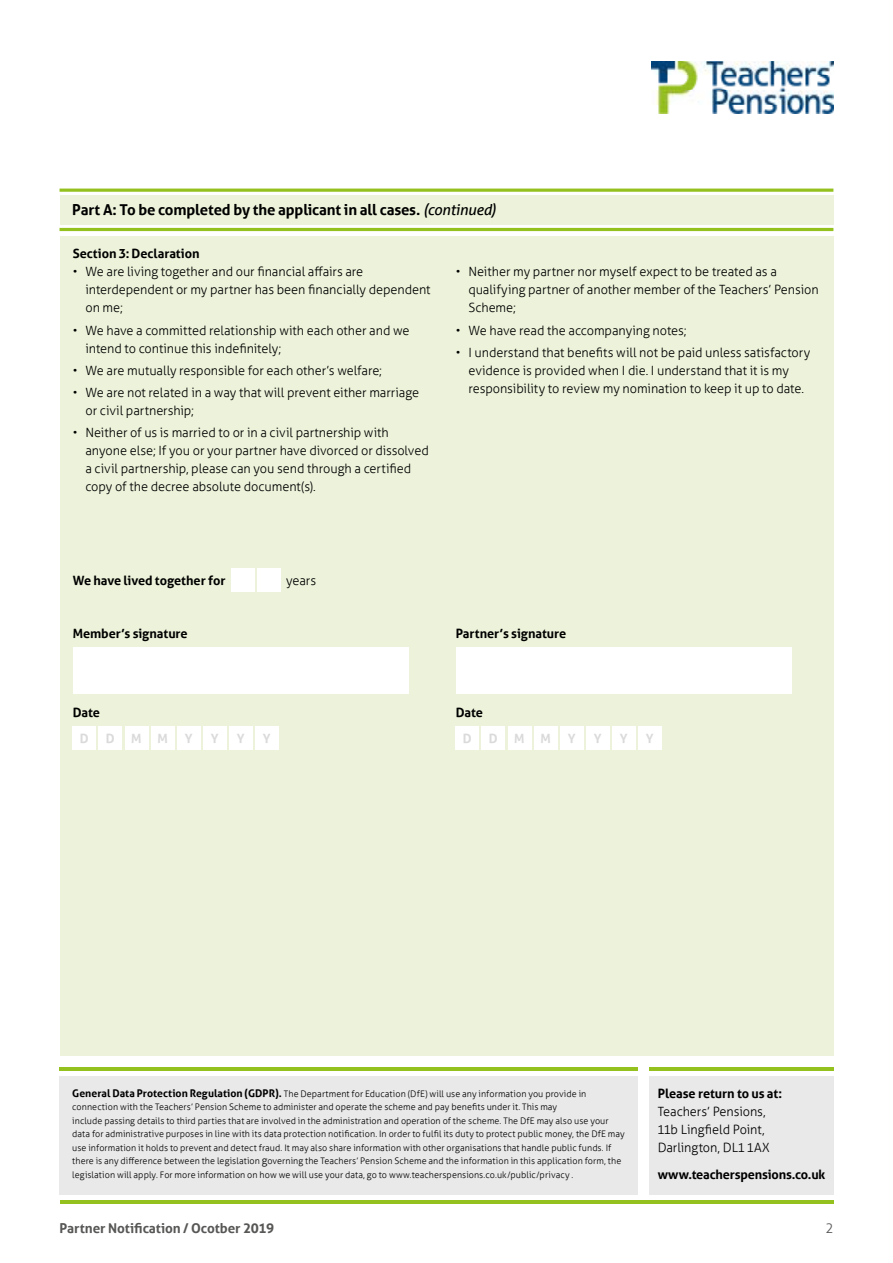
<style>
.page{position:relative;width:893px;height:1263px;background:#fff}
.page>*{position:absolute;margin:0;border:0;box-sizing:border-box;transform-origin:0 0}
.t1{font:700 15px "Aller";letter-spacing:-.01em;color:#000}
.t2{font:700 13.5px "Aller";letter-spacing:-.01em;color:#575756}
.t3{font:300 13.5px "Aller";color:#575756}
.t4{font:300 12.75px/18px "Aller";letter-spacing:-.005em;color:#000}
.t5{font:700 12.75px "Aller";letter-spacing:-.005em;color:#000}
.t6{font:700 12.75px "Aller";color:#dadada}
.t7{font:300 9px/13.5px "Aller";letter-spacing:.01em;color:#000}
.s1{font-weight:400;font-style:italic}
.s2{font-weight:700;font-size:10.5px}
.s3{font-size:10.5px}
</style>
<div class="page">
<hr style="left:60px;top:1200px;width:773px;height:3px;background:#95c11f">
<img style="left:652px;top:61px;width:181px;height:52px">
<div style="left:60px;top:549px;width:773px;height:507px;background:#ecf3da"></div>
<div style="left:231px;top:568px;width:23px;height:23px;background:#fff"></div>
<div style="left:257px;top:568px;width:24px;height:23px;background:#fff"></div>
<div style="left:73px;top:647px;width:335px;height:47px;background:#fff"></div>
<div style="left:73px;top:726px;width:23px;height:24px;background:#fff"></div>
<div style="left:99px;top:726px;width:23px;height:24px;background:#fff"></div>
<div style="left:125px;top:726px;width:23px;height:24px;background:#fff"></div>
<div style="left:151px;top:726px;width:23px;height:24px;background:#fff"></div>
<div style="left:177px;top:726px;width:23px;height:24px;background:#fff"></div>
<div style="left:203px;top:726px;width:23px;height:24px;background:#fff"></div>
<div style="left:229px;top:726px;width:23px;height:24px;background:#fff"></div>
<div style="left:255px;top:726px;width:24px;height:24px;background:#fff"></div>
<div style="left:456px;top:647px;width:335px;height:47px;background:#fff"></div>
<div style="left:456px;top:726px;width:23px;height:24px;background:#fff"></div>
<div style="left:482px;top:726px;width:23px;height:24px;background:#fff"></div>
<div style="left:508px;top:726px;width:23px;height:24px;background:#fff"></div>
<div style="left:534px;top:726px;width:23px;height:24px;background:#fff"></div>
<div style="left:560px;top:726px;width:23px;height:24px;background:#fff"></div>
<div style="left:586px;top:726px;width:23px;height:24px;background:#fff"></div>
<div style="left:612px;top:726px;width:23px;height:24px;background:#fff"></div>
<div style="left:638px;top:726px;width:23px;height:24px;background:#fff"></div>
<div style="left:60px;top:195px;width:773px;height:29px;background:#ecf3da"></div>
<hr style="left:60px;top:189px;width:773px;height:3px;background:#95c11f">
<hr style="left:60px;top:228px;width:773px;height:3px;background:#95c11f">
<div style="left:60px;top:236px;width:773px;height:313px;background:#ecf3da"></div>
<div style="left:60px;top:1076px;width:578px;height:119px;background:#e9e9e9"></div>
<div style="left:649px;top:1076px;width:184px;height:119px;background:#e9e9e9"></div>
<hr style="left:60px;top:1067px;width:578px;height:4px;background:#95c11f">
<hr style="left:649px;top:1067px;width:184px;height:4px;background:#95c11f">
<p class="t1" style="left:72px;top:201px;width:425px">Part A: To be completed by the applicant in all cases. <span class="s1">(continued)</span></p>
<p class="t5" style="left:73px;top:246px;width:128px">Section 3: Declaration</p>
<p class="t4" style="left:85px;top:263px;width:347px;text-indent:-13px">• We are living together and our financial affairs are interdependent or my partner has been financially dependent on me;</p>
<p class="t4" style="left:85px;top:321px;width:326px;text-indent:-13px">• We have a committed relationship with each other and we intend to continue this indefinitely;</p>
<p class="t4" style="left:73px;top:361px;width:311px">• We are mutually responsible for each other’s welfare;</p>
<p class="t4" style="left:85px;top:384px;width:335px;text-indent:-13px">• We are not related in a way that will prevent either marriage or civil partnership;</p>
<p class="t4" style="left:85px;top:424px;width:345px;text-indent:-13px">• Neither of us is married to or in a civil partnership with anyone else; If you or your partner have divorced or dissolved a civil partnership, please can you send through a certified copy of the decree absolute document(s).</p>
<p class="t4" style="left:468px;top:263px;width:352px;text-indent:-13px">• Neither my partner nor myself expect to be treated as a qualifying partner of another member of the Teachers’ Pension<br>Scheme;</p>
<p class="t4" style="left:456px;top:321px;width:232px">• We have read the accompanying notes;</p>
<p class="t4" style="left:468px;top:343px;width:343px;text-indent:-13px">• I understand that benefits will not be paid unless satisfactory evidence is provided when I die. I understand that it is my responsibility to review my nomination to keep it up to date.</p>
<p class="t5" style="left:73px;top:572px;width:154px">We have lived together for</p>
<p class="t4" style="left:286px;top:571px;width:32px">years</p>
<p class="t5" style="left:73px;top:625px;width:117px">Member’s signature</p>
<p class="t5" style="left:73px;top:704px;width:29px">Date</p>
<p class="t6" style="left:80px;top:730px;width:10px">D</p>
<p class="t6" style="left:106px;top:730px;width:10px">D</p>
<p class="t6" style="left:131px;top:730px;width:38px">M M</p>
<p class="t6" style="left:185px;top:730px;width:9px">Y</p>
<p class="t6" style="left:211px;top:730px;width:9px">Y</p>
<p class="t6" style="left:237px;top:730px;width:9px">Y</p>
<p class="t6" style="left:263px;top:730px;width:9px">Y</p>
<p class="t5" style="left:456px;top:625px;width:112px">Partner’s signature</p>
<p class="t5" style="left:456px;top:704px;width:29px">Date</p>
<p class="t6" style="left:463px;top:730px;width:10px">D</p>
<p class="t6" style="left:489px;top:730px;width:10px">D</p>
<p class="t6" style="left:514px;top:730px;width:38px">M M</p>
<p class="t6" style="left:568px;top:730px;width:9px">Y</p>
<p class="t6" style="left:594px;top:730px;width:9px">Y</p>
<p class="t6" style="left:620px;top:730px;width:9px">Y</p>
<p class="t6" style="left:646px;top:730px;width:9px">Y</p>
<p class="t7" style="left:72px;top:1087px;width:554px"><span class="s2">General Data Protection Regulation (GDPR).</span> The Department for Education (DfE) will use any information you provide in connection with the Teachers’ Pension Scheme to administer and operate the scheme and pay benefits under it. This may<br>include passing details to third parties that are involved in the administration and operation of the scheme. The DfE may also use your data for administrative purposes in line with its data protection notification. In order to fulfil its duty to protect public money, the DfE may use information it holds to prevent and detect fraud. It may also share information with other organisations that handle public funds. If there is any difference between the legislation <span class="s3">g</span>overning the Teachers’ Pension Scheme and the information in this application form, the legislation will apply. For more information on how we will use your data, go to www.teacherspensions.co.uk/public/privacy .</p>
<p class="t5" style="left:658px;top:1086px;width:126px">Please return to us at:</p>
<p class="t4" style="left:658px;top:1103px;width:113px">Teachers’ Pensions,<br>11b Lingfield Point,<br>Darlington, DL1 1AX</p>
<p class="t5" style="left:658px;top:1166px;width:169px">www.teacherspensions.co.uk</p>
<p class="t2" style="left:60px;top:1220px;width:216px">Partner Notification / Ocotber 2019</p>
<p class="t3" style="left:825px;top:1220px;width:10px">2</p>
</div>
